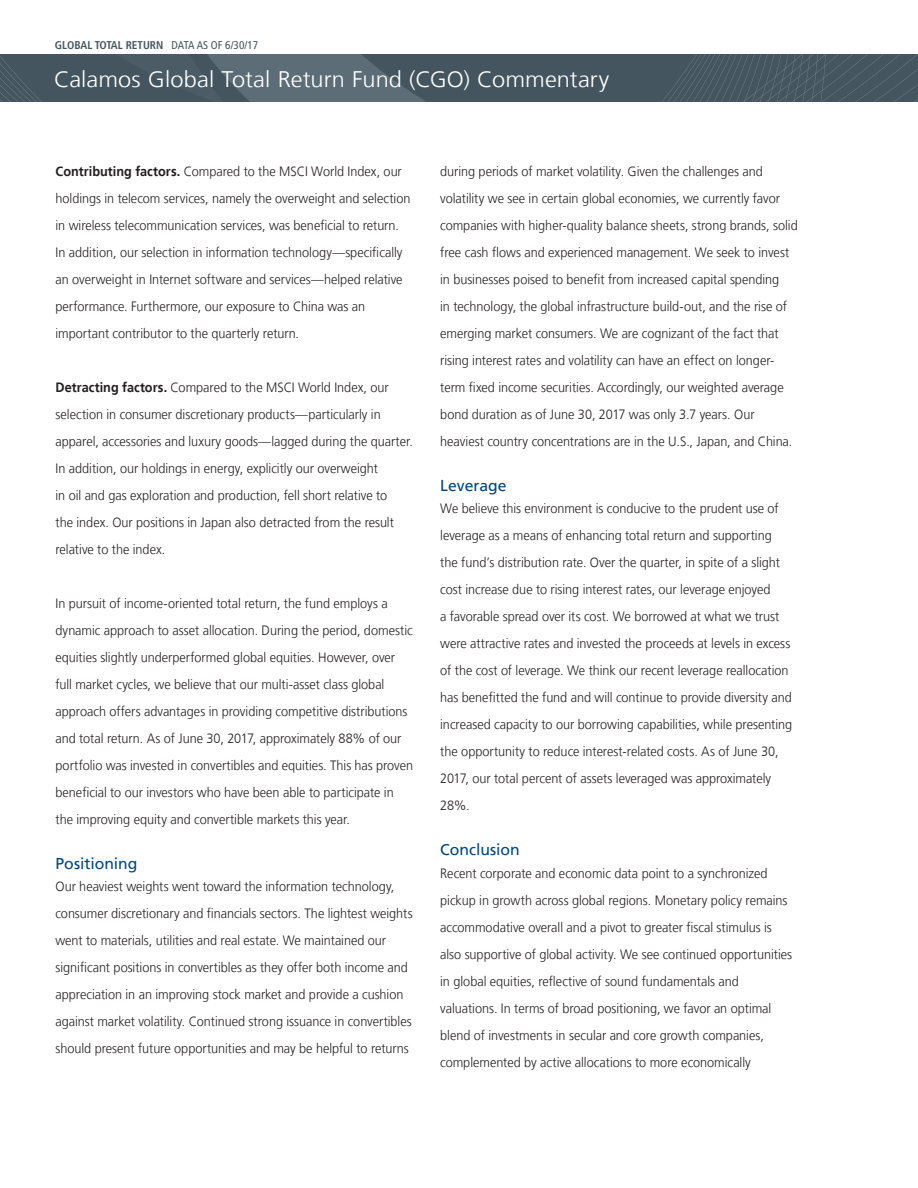
<style>
.page{position:relative;width:918px;height:1188px;background:#fff}
.page>*{position:absolute;margin:0;border:0;box-sizing:border-box;transform-origin:0 0}
.t1{font:300 22.5px "Frutiger LT";color:#fff;scale:1.05 1}
.t2{font:15.75px "Frutiger LT";color:#00467e}
.t3{font:300 13.5px/27px "Frutiger LT";color:#231f20;scale:.94 1}
.t4{font:700 condensed 11.25px "Frutiger LT";color:#45555f}
.s1{font-weight:400}
.s2{font-weight:700}
</style>
<div class="page">
<svg style="left:0;top:54px;width:918px;height:47px;background:#4a5a64"></svg>
<p class="t4" style="left:55px;top:39px;width:205px">GLOBAL TOTAL RETURN <span class="s1">DATA AS OF 6/30/17</span></p>
<h1 class="t1" style="left:54px;top:66px;width:530px">Calamos Global Total Return Fund (CGO) Commentary</h1>
<p class="t3" style="left:56px;top:158px;width:379px"><span class="s2">Contributing factors.</span> Compared to the MSCI World Index, our holdings in telecom services, namely the overweight and selection in wireless telecommunication services, was beneficial to return.<br>In addition, our selection in information technology—specifically an overweight in Internet software and services—helped relative performance. Furthermore, our exposure to China was an important contributor to the quarterly return.</p>
<p class="t3" style="left:56px;top:374px;width:382px"><span class="s2">Detracting factors.</span> Compared to the MSCI World Index, our selection in consumer discretionary products—particularly in apparel, accessories and luxury goods—lagged during the quarter.<br>In addition, our holdings in energy, explicitly our overweight<br>in oil and gas exploration and production, fell short relative to<br>the index. Our positions in Japan also detracted from the result relative to the index.</p>
<p class="t3" style="left:56px;top:590px;width:382px">In pursuit of income-oriented total return, the fund employs a dynamic approach to asset allocation. During the period, domestic equities slightly underperformed global equities. However, over full market cycles, we believe that our multi-asset class global approach offers advantages in providing competitive distributions and total return. As of June 30, 2017, approximately 88% of our portfolio was invested in convertibles and equities. This has proven beneficial to our investors who have been able to participate in the improving equity and convertible markets this year.</p>
<p class="t2" style="left:56px;top:854px;width:84px">Positioning</p>
<p class="t3" style="left:56px;top:873px;width:381px">Our heaviest weights went toward the information technology, consumer discretionary and financials sectors. The lightest weights went to materials, utilities and real estate. We maintained our significant positions in convertibles as they offer both income and appreciation in an improving stock market and provide a cushion against market volatility. Continued strong issuance in convertibles should present future opportunities and may be helpful to returns</p>
<p class="t3" style="left:440px;top:158px;width:382px">during periods of market volatility. Given the challenges and volatility we see in certain global economies, we currently favor companies with higher-quality balance sheets, strong brands, solid free cash flows and experienced management. We seek to invest in businesses poised to benefit from increased capital spending<br>in technology, the global infrastructure build-out, and the rise of emerging market consumers. We are cognizant of the fact that rising interest rates and volatility can have an effect on longer&shy;term fixed income securities. Accordingly, our weighted average bond duration as of June 30, 2017 was only 3.7 years. Our heaviest country concentrations are in the U.S., Japan, and China.</p>
<p class="t2" style="left:440px;top:476px;width:68px">Leverage</p>
<p class="t3" style="left:440px;top:495px;width:376px">We believe this environment is conducive to the prudent use of leverage as a means of enhancing total return and supporting the fund’s distribution rate. Over the quarter, in spite of a slight cost increase due to rising interest rates, our leverage enjoyed<br>a favorable spread over its cost. We borrowed at what we trust were attractive rates and invested the proceeds at levels in excess of the cost of leverage. We think our recent leverage reallocation has benefitted the fund and will continue to provide diversity and increased capacity to our borrowing capabilities, while presenting the opportunity to reduce interest-related costs. As of June 30, 2017, our total percent of assets leveraged was approximately 28%.</p>
<p class="t2" style="left:440px;top:840px;width:81px">Conclusion</p>
<p class="t3" style="left:440px;top:860px;width:376px">Recent corporate and economic data point to a synchronized pickup in growth across global regions. Monetary policy remains accommodative overall and a pivot to greater fiscal stimulus is also supportive of global activity. We see continued opportunities in global equities, reflective of sound fundamentals and valuations. In terms of broad positioning, we favor an optimal blend of investments in secular and core growth companies, complemented by active allocations to more economically</p>
</div>
